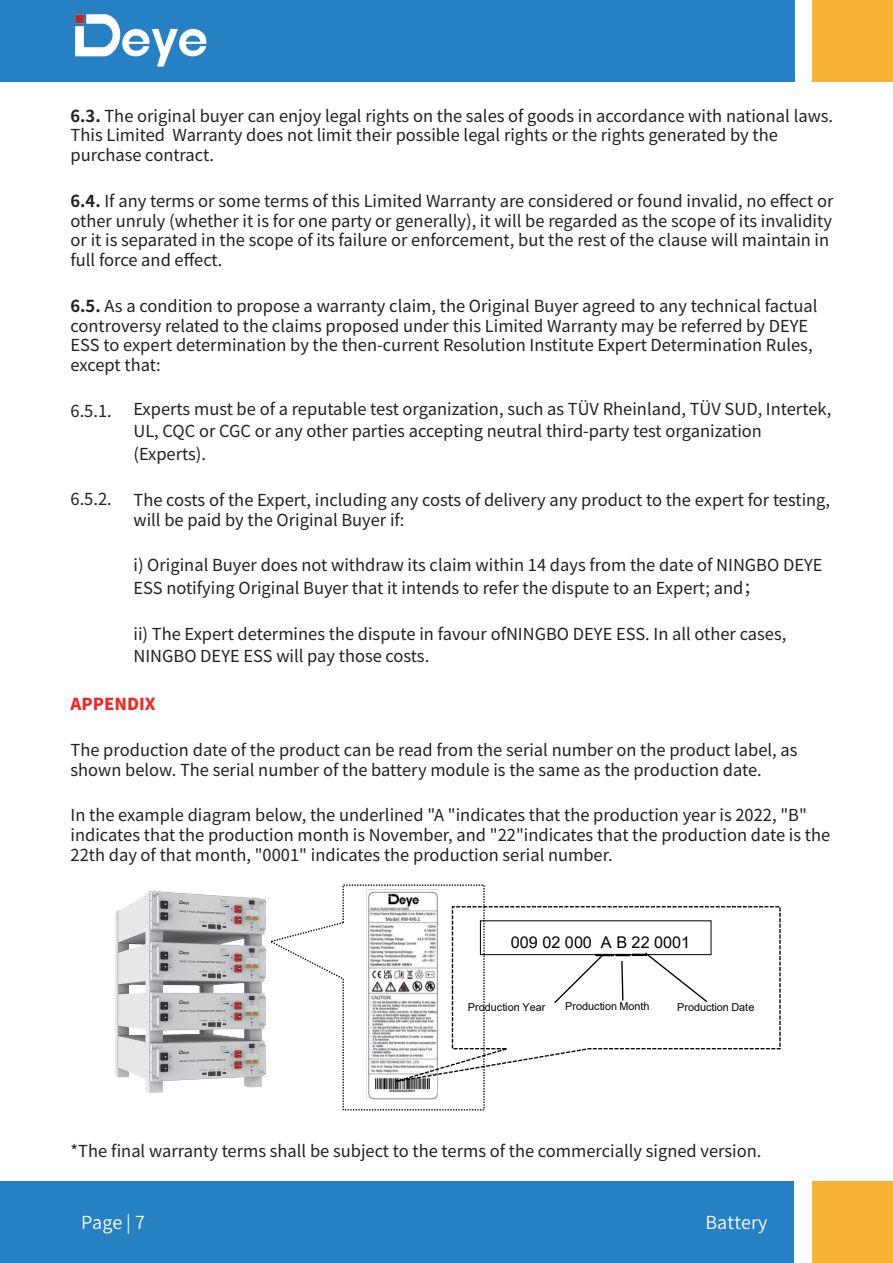
<style>
.page{position:relative;width:893px;height:1263px;background:#fff}
.page>*{position:absolute;margin:0;border:0;box-sizing:border-box;transform-origin:0 0}
.t1{font:18px "Source Han Sans CN";letter-spacing:.01em;color:#fff}
.t2{font:16.5px/19.8px "Source Han Sans CN";color:#231f20}
.t3{font:800 16.5px "Source Han Sans CN";color:#ee2928}
.t4{font:16.2px "Arial";letter-spacing:.005em;color:#030303}
.t5{font:10.95px "Arial";letter-spacing:-.005em;color:#030303}
.s1{font-weight:700}
</style>
<div class="page">
<div style="left:0;top:1182px;width:794px;height:81px;background:#2580c4"></div>
<div style="left:812px;top:1182px;width:81px;height:81px;background:#f6b335"></div>
<div style="left:0;top:0;width:794px;height:81px;background:#2580c4"></div>
<div style="left:813px;top:0;width:80px;height:81px;background:#f6b335"></div>
<img style="left:75px;top:14px;width:132px;height:53px">
<img style="left:115px;top:890px;width:237px;height:221px">
<svg style="left:271px;top:884px;width:214px;height:226px"></svg>
<svg style="left:396px;top:906px;width:385px;height:176px"></svg>
<svg style="left:480px;top:920px;width:231px;height:83px"></svg>
<p class="t2" style="left:71px;top:106px;width:764px"><span class="s1">6.3.</span> The original buyer can enjoy legal rights on the sales of goods in accordance with national laws.<br>This Limited Warranty does not limit their possible legal rights or the rights generated by the purchase contract.</p>
<p class="t2" style="left:71px;top:191px;width:764px"><span class="s1">6.4.</span> If any terms or some terms of this Limited Warranty are considered or found invalid, no effect or other unruly (whether it is for one party or generally), it will be regarded as the scope of its invalidity or it is separated in the scope of its failure or enforcement, but the rest of the clause will maintain in full force and effect.</p>
<p class="t2" style="left:71px;top:296px;width:748px"><span class="s1">6.5.</span> As a condition to propose a warranty claim, the Original Buyer agreed to any technical factual controversy related to the claims proposed under this Limited Warranty may be referred by DEYE ESS to expert determination by the then-current Resolution Institute Expert Determination Rules, except that:</p>
<p class="t2" style="left:71px;top:401px;width:43px">6.5.1.</p>
<p class="t2" style="left:133px;top:397px;width:699px;line-height:22.8px">Experts must be of a reputable test organization, such as TÜV Rheinland, TÜV SUD, Intertek,<br>UL, CQC or CGC or any other parties accepting neutral third-party test organization (Experts).</p>
<p class="t2" style="left:133px;top:490px;width:698px">The costs of the Expert, including any costs of delivery any product to the expert for testing, will be paid by the Original Buyer if:</p>
<p class="t2" style="left:133px;top:554px;width:691px;line-height:22.8px">i) Original Buyer does not withdraw its claim within 14 days from the date of NINGBO DEYE<br>ESS notifying Original Buyer that it intends to refer the dispute to an Expert; and；</p>
<p class="t2" style="left:133px;top:622px;width:654px;line-height:22.8px">ii) The Expert determines the dispute in favour ofNINGBO DEYE ESS. In all other cases,<br>NINGBO DEYE ESS will pay those costs.</p>
<p class="t2" style="left:71px;top:489px;width:43px">6.5.2.</p>
<p class="t3" style="left:71px;top:695px;width:87px">APPENDIX</p>
<p class="t2" style="left:71px;top:740px;width:728px">The production date of the product can be read from the serial number on the product label, as shown below. The serial number of the battery module is the same as the production date.</p>
<p class="t2" style="left:71px;top:806px;width:761px">In the example diagram below, the underlined "A "indicates that the production year is 2022, "B" indicates that the production month is November, and "22"indicates that the production date is the<br>22th day of that month, "0001" indicates the production serial number.</p>
<p class="t4" style="left:511px;top:931px;width:181px">009 02 000 A B 22 0001</p>
<p class="t5" style="left:468px;top:999px;width:79px">Production Year</p>
<p class="t5" style="left:565px;top:998px;width:86px">Production Month</p>
<p class="t5" style="left:677px;top:999px;width:79px">Production Date</p>
<p class="t2" style="left:71px;top:1142px;width:692px">*The final warranty terms shall be subject to the terms of the commercially signed version.</p>
<p class="t1" style="left:81px;top:1212px;width:65px">Page | 7</p>
<p class="t1" style="left:705px;top:1212px;width:64px">Battery</p>
</div>
